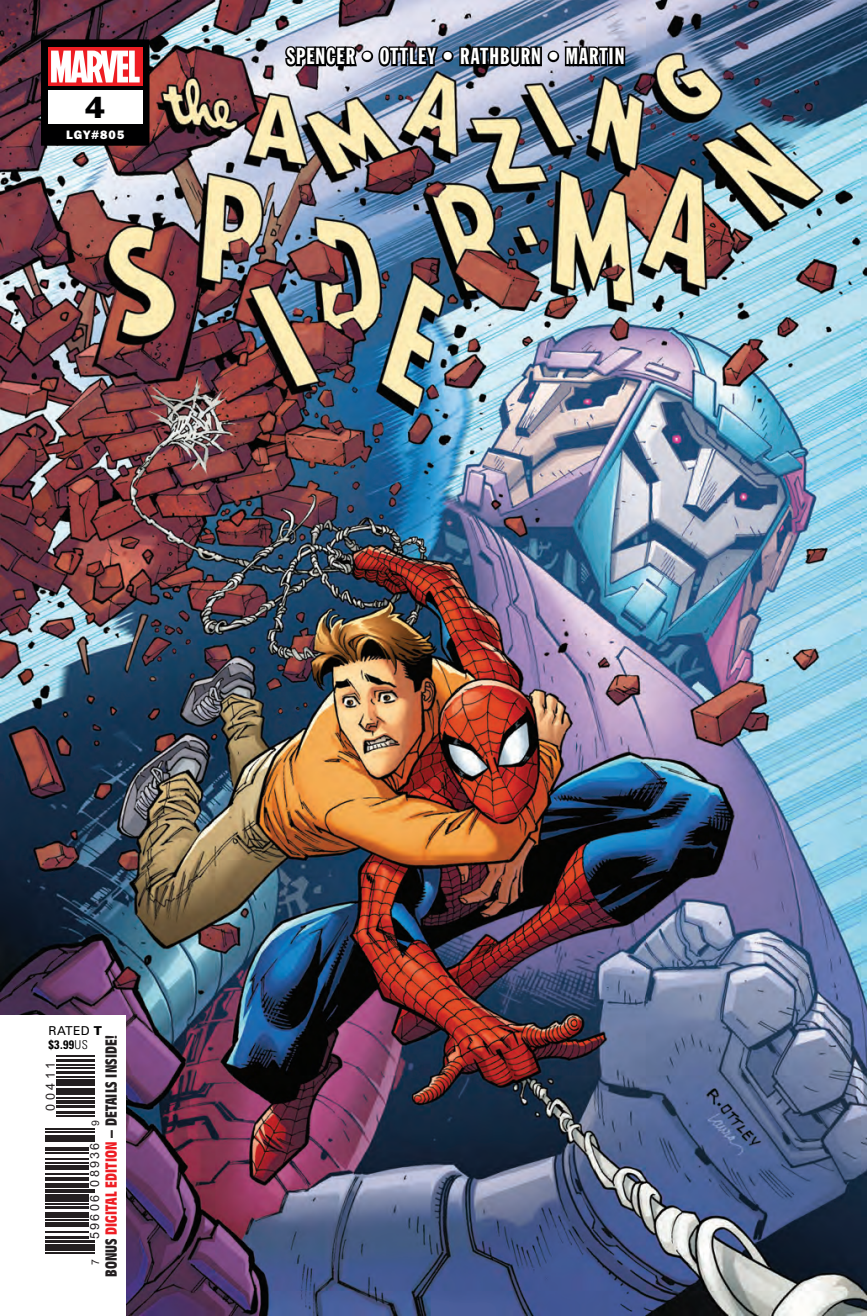
<style>
.page{position:relative;width:867px;height:1316px;background:#fff}
.page>*{position:absolute;margin:0;border:0;box-sizing:border-box;transform-origin:0 0}
.t1{font:28px "Franklin Gothic Std";color:#000001}
.t2{font:22.75px "Franklin Gothic Std Extra Cond";letter-spacing:.05em;color:#fff}
.t3{font:700 condensed 15.75px "Antique Olive Std";letter-spacing:.005em;color:#231f20}
.t4{font:12.6px "Arial";letter-spacing:.17em;color:#231f20}
.t5{font:12.25px/14px "Univers LT Std";letter-spacing:.025em;color:#000001}
.t6{font:12.25px "ITC Franklin Gothic Std Hvy";letter-spacing:.09em;color:#fff}
.t7{font:10.5px "Arial";color:#231f20}
.s1{font-weight:900}
.s2{font-weight:700;font-stretch:condensed}
.s3{font-weight:300;font-stretch:condensed}
.s4{color:#ee1d23}
</style>
<div class="page">
<img style="left:0;top:0;width:866px;height:1315px">
<div style="left:41px;top:39px;width:108px;height:107px;background:#000001"></div>
<div style="left:48px;top:91px;width:95px;height:33px;background:#fff"></div>
<div style="left:48px;top:47px;width:94px;height:39px;background:linear-gradient(to right,#ee1d23,#ee1d23)"></div>
<svg style="left:51px;top:51px;width:89px;height:31px;background:#fac3c4"></svg>
<div style="left:0;top:1015px;width:125px;height:300px;background:#fff"></div>
<hr style="left:45px;top:1251px;width:50px;height:1px;background:#231f20">
<hr style="left:45px;top:1248px;width:50px;height:2px;background:#231f20">
<svg style="left:45px;top:1244px;width:50px;height:3px"></svg>
<hr style="left:45px;top:1239px;width:50px;height:3px;background:#231f20">
<hr style="left:45px;top:1235px;width:43px;height:3px;background:#231f20">
<hr style="left:45px;top:1230px;width:43px;height:1px;background:#231f20">
<hr style="left:45px;top:1225px;width:43px;height:1px;background:#231f20">
<hr style="left:45px;top:1221px;width:43px;height:3px;background:#231f20">
<hr style="left:45px;top:1218px;width:43px;height:2px;background:#231f20">
<div style="left:45px;top:1212px;width:43px;height:5px;background:#231f20"></div>
<hr style="left:45px;top:1205px;width:43px;height:3px;background:#231f20">
<hr style="left:45px;top:1202px;width:43px;height:2px;background:#231f20">
<hr style="left:45px;top:1200px;width:43px;height:1px;background:#231f20">
<div style="left:45px;top:1193px;width:43px;height:6px;background:#231f20"></div>
<hr style="left:45px;top:1191px;width:50px;height:1px;background:#231f20">
<hr style="left:45px;top:1188px;width:50px;height:2px;background:#231f20">
<hr style="left:45px;top:1183px;width:43px;height:4px;background:#231f20">
<hr style="left:45px;top:1179px;width:43px;height:1px;background:#231f20">
<hr style="left:45px;top:1176px;width:43px;height:2px;background:#231f20">
<hr style="left:45px;top:1172px;width:43px;height:2px;background:#231f20">
<div style="left:45px;top:1164px;width:43px;height:5px;background:#231f20"></div>
<hr style="left:45px;top:1162px;width:43px;height:1px;background:#231f20">
<hr style="left:45px;top:1158px;width:43px;height:1px;background:#231f20">
<hr style="left:45px;top:1151px;width:43px;height:2px;background:#231f20">
<hr style="left:45px;top:1149px;width:43px;height:1px;background:#231f20">
<hr style="left:45px;top:1146px;width:43px;height:2px;background:#231f20">
<hr style="left:45px;top:1137px;width:50px;height:4px;background:#231f20">
<hr style="left:45px;top:1134px;width:50px;height:2px;background:#231f20">
<hr style="left:45px;top:1130px;width:50px;height:2px;background:#231f20">
<hr style="left:45px;top:1128px;width:50px;height:1px;background:#231f20">
<hr style="left:57px;top:1115px;width:38px;height:1px;background:#231f20">
<hr style="left:57px;top:1111px;width:38px;height:3px;background:#231f20">
<hr style="left:57px;top:1104px;width:38px;height:3px;background:#231f20">
<hr style="left:57px;top:1102px;width:38px;height:1px;background:#231f20">
<hr style="left:57px;top:1099px;width:38px;height:2px;background:#231f20">
<hr style="left:57px;top:1096px;width:38px;height:2px;background:#231f20">
<hr style="left:57px;top:1090px;width:38px;height:4px;background:#231f20">
<hr style="left:57px;top:1087px;width:38px;height:2px;background:#231f20">
<hr style="left:57px;top:1081px;width:38px;height:4px;background:#231f20">
<hr style="left:57px;top:1078px;width:38px;height:2px;background:#231f20">
<hr style="left:57px;top:1075px;width:38px;height:2px;background:#231f20">
<hr style="left:57px;top:1070px;width:38px;height:3px;background:#231f20">
<hr style="left:57px;top:1066px;width:38px;height:2px;background:#231f20">
<hr style="left:57px;top:1064px;width:38px;height:1px;background:#231f20">
<hr style="left:57px;top:1058px;width:38px;height:3px;background:#231f20">
<hr style="left:57px;top:1054px;width:38px;height:2px;background:#231f20">
<svg style="left:672px;top:0;width:27px;height:2px"></svg>
<svg style="left:717px;top:0;width:28px;height:5px"></svg>
<svg style="left:283px;top:32px;width:76px;height:48px;background:#807e87"></svg>
<div style="left:361px;top:51px;width:12px;height:11px;border:4px solid #000001;border-radius:50%"></div>
<svg style="left:376px;top:44px;width:64px;height:43px;background:#515f71"></svg>
<div style="left:442px;top:51px;width:11px;height:11px;border:4px solid #000001;border-radius:50%"></div>
<svg style="left:457px;top:0;width:86px;height:80px;background:#607188"></svg>
<div style="left:547px;top:51px;width:12px;height:11px;border:4px solid #000001;border-radius:50%"></div>
<img style="left:563px;top:0;width:63px;height:101px">
<h1 class="t1" style="left:85px;top:89px;width:22px">4</h1>
<p class="t6" style="left:66px;top:127px;width:60px">LGY#805</p>
<h2 class="t2" style="left:287px;top:44px;width:339px">SPENCER • OTTLEY • RATHBURN • MARTIN</h2>
<p class="t5" style="left:49px;top:1023px;width:55px">RATED <span class="s1">T </span><span class="s2">$3.99</span><span class="s3">US</span></p>
<p class="t3" style="left:102px;top:1276px;width:243px;rotate:-90deg">BONUS <span class="s4">DIGITAL EDITION</span> – DETAILS INSIDE!</p>
<p class="t4" style="left:42px;top:1110px;width:50px;rotate:-90deg">00411</p>
<p class="t7" style="left:89px;top:1126px;width:7px;rotate:-90deg">9</p>
<p class="t4" style="left:87px;top:1238px;width:98px;rotate:-90deg">59606 08936</p>
<p class="t7" style="left:89px;top:1264px;width:7px;rotate:-90deg">7</p>
</div>
